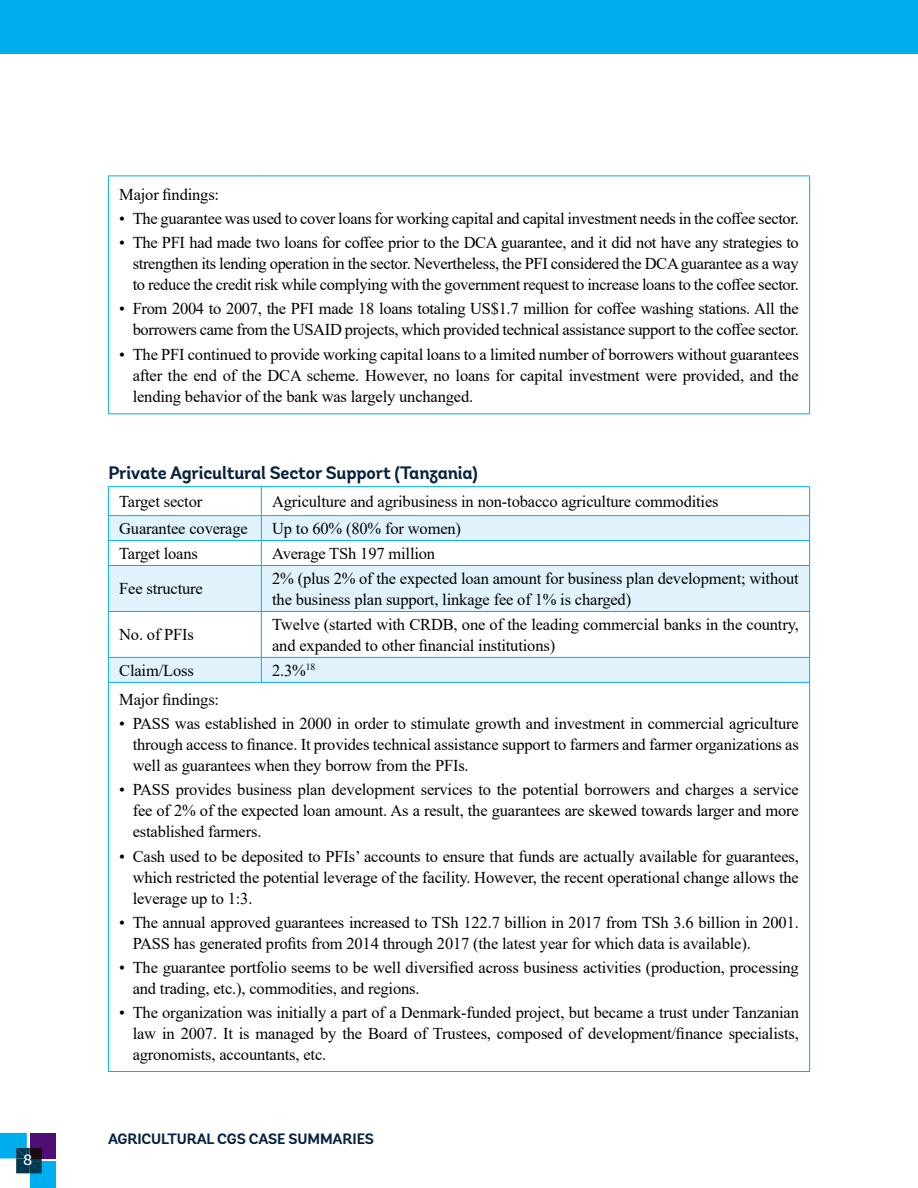
<style>
.page{position:relative;width:918px;height:1188px;background:#fff}
.page>*{position:absolute;margin:0;border:0;box-sizing:border-box;transform-origin:0 0}
.t1{font:700 18px "Andes";letter-spacing:-.01em;color:#072241}
.t2{font:16.5px/21px "Times New Roman";letter-spacing:-.01em;color:#000;text-align:justify}
.t3{font:700 15px "Andes";letter-spacing:-.01em;color:#072241}
.t4{font:15px "Andes";color:#fff}
</style>
<div class="page">
<div style="left:0;top:0;width:918px;height:53px;background:#00aeef"></div>
<div style="left:30px;top:1133px;width:25px;height:25px;background:#4f0d76"></div>
<div style="left:30px;top:1161px;width:25px;height:27px;background:#00aeef"></div>
<svg style="left:0;top:1133px;width:42px;height:40px"></svg>
<svg style="left:109px;top:516px;width:700px;height:166px;fill:#e1f4fd"></svg>
<hr style="left:108px;top:486px;width:153px;height:1px;background:#00aeef">
<hr style="left:261px;top:486px;width:549px;height:1px;background:#00aeef">
<hr style="left:108px;top:657px;width:153px;height:1px;background:#00aeef">
<hr style="left:261px;top:657px;width:549px;height:1px;background:#00aeef">
<hr style="left:108px;top:515px;width:153px;height:1px;background:#00aeef">
<hr style="left:261px;top:515px;width:549px;height:1px;background:#00aeef">
<hr style="left:108px;top:540px;width:153px;height:1px;background:#00aeef">
<svg style="left:108px;top:487px;width:1px;height:78px"></svg>
<hr style="left:261px;top:540px;width:549px;height:1px;background:#00aeef">
<svg style="left:261px;top:487px;width:1px;height:78px"></svg>
<svg style="left:809px;top:487px;width:1px;height:78px"></svg>
<hr style="left:108px;top:565px;width:153px;height:1px;background:#00aeef">
<hr style="left:108px;top:566px;width:1px;height:45px;background:#00aeef">
<hr style="left:261px;top:565px;width:549px;height:1px;background:#00aeef">
<hr style="left:261px;top:566px;width:1px;height:45px;background:#00aeef">
<hr style="left:809px;top:566px;width:1px;height:45px;background:#00aeef">
<hr style="left:108px;top:611px;width:153px;height:1px;background:#00aeef">
<hr style="left:108px;top:612px;width:1px;height:45px;background:#00aeef">
<hr style="left:261px;top:611px;width:549px;height:1px;background:#00aeef">
<hr style="left:261px;top:612px;width:1px;height:45px;background:#00aeef">
<hr style="left:809px;top:612px;width:1px;height:45px;background:#00aeef">
<svg style="left:108px;top:658px;width:1px;height:24px"></svg>
<svg style="left:261px;top:658px;width:1px;height:24px"></svg>
<svg style="left:809px;top:658px;width:1px;height:24px"></svg>
<hr style="left:108px;top:682px;width:153px;height:1px;background:#00aeef">
<hr style="left:108px;top:683px;width:1px;height:388px;background:#00aeef">
<hr style="left:261px;top:682px;width:549px;height:1px;background:#00aeef">
<hr style="left:809px;top:683px;width:1px;height:388px;background:#00aeef">
<hr style="left:108px;top:1071px;width:153px;height:1px;background:#00aeef">
<hr style="left:261px;top:1071px;width:549px;height:1px;background:#00aeef">
<hr style="left:108px;top:176px;width:153px;height:1px;background:#00aeef">
<hr style="left:108px;top:176px;width:1px;height:237px;background:#00aeef">
<hr style="left:261px;top:176px;width:549px;height:1px;background:#00aeef">
<hr style="left:809px;top:176px;width:1px;height:237px;background:#00aeef">
<hr style="left:108px;top:413px;width:153px;height:1px;background:#00aeef">
<hr style="left:261px;top:413px;width:549px;height:1px;background:#00aeef">
<p class="t4" style="left:23px;top:1151px;width:11px">8</p>
<p class="t2" style="left:119px;top:183px;width:102px">Major findings:</p>
<p class="t2" style="left:119px;top:207px;width:681px">• The guarantee was used to cover loans for working capital and capital investment needs in the coffee sector.</p>
<p class="t2" style="left:133px;top:232px;width:668px;text-indent:-13px">• The PFI had made two loans for coffee prior to the DCA guarantee, and it did not have any strategies to strengthen its lending operation in the sector. Nevertheless, the PFI considered the DCA guarantee as a way to reduce the credit risk while complying with the government request to increase loans to the coffee sector.</p>
<p class="t2" style="left:119px;top:298px;width:681px;text-align:right">• From 2004 to 2007, the PFI made 18 loans totaling US$1.7 million for coffee washing stations. All the borrowers came from the USAID projects, which provided technical assistance support to the coffee sector.</p>
<p class="t2" style="left:133px;top:343px;width:668px;text-indent:-13px">• The PFI continued to provide working capital loans to a limited number of borrowers without guarantees after the end of the DCA scheme. However, no loans for capital investment were provided, and the lending behavior of the bank was largely unchanged.</p>
<p class="t1" style="left:108px;top:462px;width:371px">Private Agricultural Sector Support (Tanzania)</p>
<p class="t2" style="left:119px;top:490px;width:85px">Target sector</p>
<p class="t2" style="left:272px;top:490px;width:448px">Agriculture and agribusiness in non-tobacco agriculture commodities</p>
<p class="t2" style="left:119px;top:517px;width:130px">Guarantee coverage</p>
<p class="t2" style="left:272px;top:517px;width:190px">Up to 60% (80% for women)</p>
<p class="t2" style="left:119px;top:542px;width:80px">Target loans</p>
<p class="t2" style="left:272px;top:542px;width:165px">Average TSh 197 million</p>
<p class="t2" style="left:119px;top:578px;width:85px">Fee structure</p>
<p class="t2" style="left:272px;top:567px;width:528px">2% (plus 2% of the expected loan amount for business plan development; without the business plan support, linkage fee of 1% is charged)</p>
<p class="t2" style="left:119px;top:624px;width:76px">No. of PFIs</p>
<p class="t2" style="left:272px;top:613px;width:528px">Twelve (started with CRDB, one of the leading commercial banks in the country, and expanded to other financial institutions)</p>
<p class="t2" style="left:119px;top:659px;width:76px">Claim/Loss</p>
<p class="t2" style="left:272px;top:659px;width:45px">2.3%<sup>18</sup></p>
<p class="t2" style="left:119px;top:688px;width:102px">Major findings:</p>
<p class="t2" style="left:133px;top:713px;width:668px;text-indent:-13px">• PASS was established in 2000 in order to stimulate growth and investment in commercial agriculture through access to finance. It provides technical assistance support to farmers and farmer organizations as well as guarantees when they borrow from the PFIs.</p>
<p class="t2" style="left:133px;top:779px;width:668px;text-indent:-13px">• PASS provides business plan development services to the potential borrowers and charges a service fee of 2% of the expected loan amount. As a result, the guarantees are skewed towards larger and more established farmers.</p>
<p class="t2" style="left:133px;top:845px;width:668px;text-indent:-13px">• Cash used to be deposited to PFIs’ accounts to ensure that funds are actually available for guarantees, which restricted the potential leverage of the facility. However, the recent operational change allows the leverage up to 1:3.</p>
<p class="t2" style="left:133px;top:911px;width:668px;text-indent:-13px">• The annual approved guarantees increased to TSh 122.7 billion in 2017 from TSh 3.6 billion in 2001.<br>PASS has generated profits from 2014 through 2017 (the latest year for which data is available).</p>
<p class="t2" style="left:133px;top:957px;width:668px;text-indent:-13px">• The guarantee portfolio seems to be well diversified across business activities (production, processing and trading, etc.), commodities, and regions.</p>
<p class="t2" style="left:133px;top:1002px;width:668px;text-indent:-13px">• The organization was initially a part of a Denmark-funded project, but became a trust under Tanzanian law in 2007. It is managed by the Board of Trustees, composed of development/finance specialists, agronomists, accountants, etc.</p>
<p class="t3" style="left:108px;top:1129px;width:267px">AGRICULTURAL CGS CASE SUMMARIES</p>
</div>
